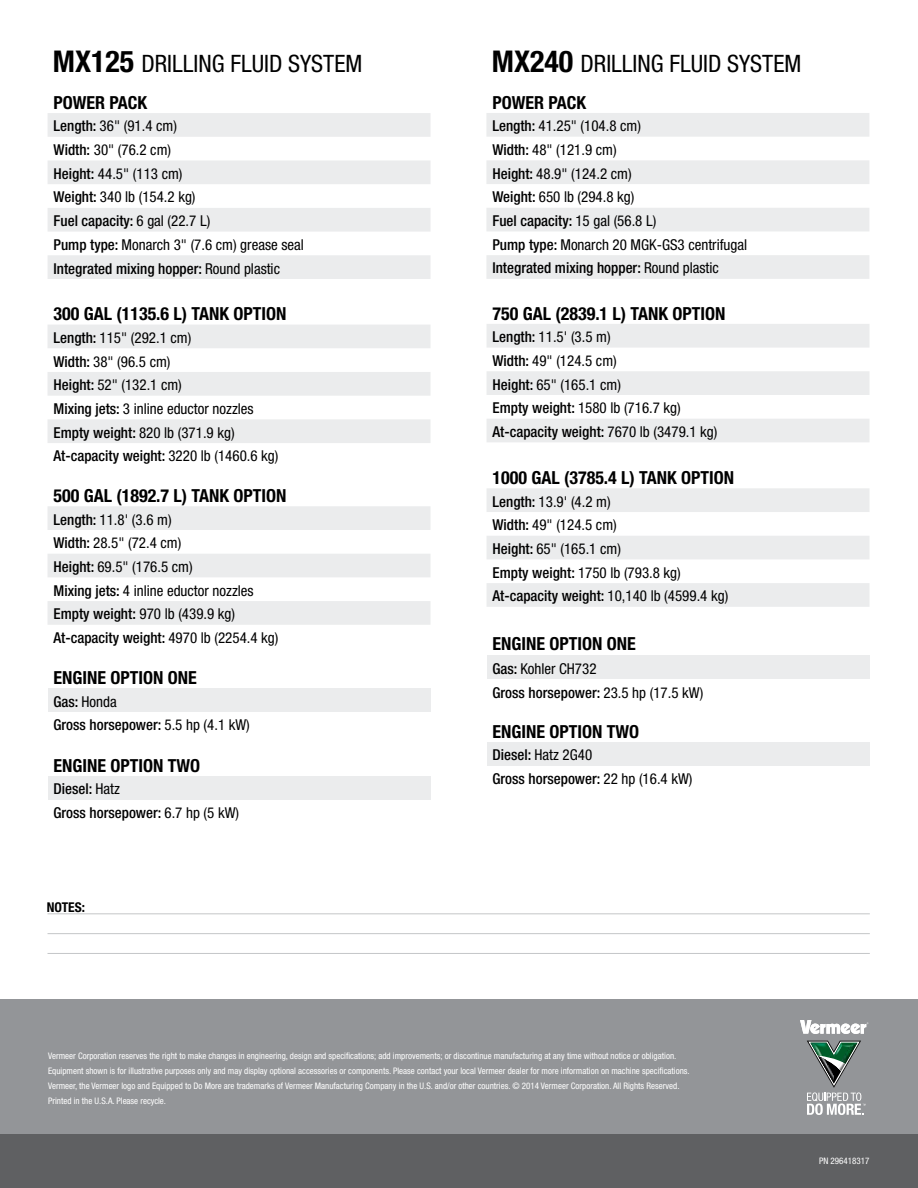
<style>
.page{position:relative;width:918px;height:1188px;background:#fff}
.page>*{position:absolute;margin:0;border:0;box-sizing:border-box;transform-origin:0 0}
.t1{font:condensed 24px "Helvetica Neue";color:#000}
.t2{font:700 condensed 18px "Helvetica Neue";color:#000}
.t3{font:condensed 15px/23.7px "Helvetica Neue";color:#000}
.t4{font:500 condensed 15px/23.7px "Helvetica Neue";color:#000}
.t5{font:700 condensed 13.5px "Helvetica Neue";color:#000}
.t6{font:condensed 9px/15px "Helvetica Neue";color:#fff}
.s1{font-weight:700;font-size:30px}
.s2{font-weight:500}
.s3{font-weight:400}
</style>
<div class="page">
<div style="left:0;top:999px;width:918px;height:151px;background:#939598"></div>
<svg style="left:807px;top:1041px;width:59px;height:74px"></svg>
<img style="left:811px;top:1043px;width:22px;height:14px">
<svg style="left:800px;top:1020px;width:68px;height:14px"></svg>
<div style="left:0;top:1134px;width:918px;height:54px;background:#5f6062"></div>
<svg style="left:48px;top:113px;width:383px;height:166px;fill:#ebeced"></svg>
<svg style="left:48px;top:506px;width:382px;height:119px;fill:#ebeced"></svg>
<div style="left:48px;top:688px;width:382px;height:24px;background:#ebeced"></div>
<svg style="left:48px;top:325px;width:382px;height:118px;fill:#ebeced"></svg>
<div style="left:48px;top:776px;width:382px;height:23px;background:#ebeced"></div>
<svg style="left:486px;top:113px;width:383px;height:166px;fill:#ebeced"></svg>
<svg style="left:487px;top:488px;width:383px;height:119px;fill:#ebeced"></svg>
<svg style="left:487px;top:324px;width:383px;height:118px;fill:#ebeced"></svg>
<div style="left:487px;top:656px;width:383px;height:23px;background:#ebeced"></div>
<div style="left:487px;top:742px;width:383px;height:23px;background:#ebeced"></div>
<hr style="left:48px;top:913px;width:822px;height:1px;background:#c4c6c8">
<hr style="left:48px;top:933px;width:822px;height:1px;background:#c4c6c8">
<hr style="left:48px;top:953px;width:822px;height:1px;background:#c4c6c8">
<h1 class="t1" style="left:53px;top:50px;width:311px"><span class="s1">MX125</span> DRILLING FLUID SYSTEM</h1>
<h1 class="t1" style="left:492px;top:50px;width:311px"><span class="s1">MX240</span> DRILLING FLUID SYSTEM</h1>
<p class="t2" style="left:54px;top:92px;width:95px">POWER PACK</p>
<p class="t3" style="left:54px;top:114px;width:252px"><span class="s2">Length:</span> 36" (91.4 cm)<br><span class="s2">Width:</span> 30" (76.2 cm)<br><span class="s2">Height:</span> 44.5" (113 cm)<br><span class="s2">Weight:</span> 340 lb (154.2 kg)<br><span class="s2">Fuel capacity:</span> 6 gal (22.7 L)<br><span class="s2">Pump type:</span> Monarch 3" (7.6 cm) grease seal<br><span class="s2">Integrated mixing hopper:</span> Round plastic</p>
<p class="t2" style="left:54px;top:303px;width:235px">300 GAL (1135.6 L) TANK OPTION</p>
<p class="t3" style="left:54px;top:326px;width:226px"><span class="s2">Length:</span> 115" (292.1 cm)<br><span class="s2">Width:</span> 38" (96.5 cm)<br><span class="s2">Height:</span> 52" (132.1 cm)<br><span class="s2">Mixing jets:</span> 3 inline eductor nozzles<br><span class="s2">Empty weight:</span> 820 lb (371.9 kg)<br><span class="s2">At-capacity weight:</span> 3220 lb (1460.6 kg)</p>
<p class="t2" style="left:54px;top:485px;width:235px">500 GAL (1892.7 L) TANK OPTION</p>
<p class="t3" style="left:54px;top:507px;width:226px"><span class="s2">Length:</span> 11.8' (3.6 m)<br><span class="s2">Width:</span> 28.5" (72.4 cm)<br><span class="s2">Height:</span> 69.5" (176.5 cm)<br><span class="s2">Mixing jets:</span> 4 inline eductor nozzles<br><span class="s2">Empty weight:</span> 970 lb (439.9 kg)<br><span class="s2">At-capacity weight:</span> 4970 lb (2254.4 kg)</p>
<p class="t2" style="left:54px;top:667px;width:145px">ENGINE OPTION ONE</p>
<p class="t4" style="left:54px;top:689px;width:198px">Gas: <span class="s3">Honda<br></span>Gross horsepower: <span class="s3">5.5 hp (4.1 kW)</span></p>
<p class="t2" style="left:54px;top:754px;width:148px">ENGINE OPTION TWO</p>
<p class="t4" style="left:54px;top:777px;width:187px">Diesel: <span class="s3">Hatz<br></span>Gross horsepower: <span class="s3">6.7 hp (5 kW)</span></p>
<p class="t5" style="left:47px;top:899px;width:40px">NOTES:</p>
<p class="t2" style="left:492px;top:92px;width:95px">POWER PACK</p>
<p class="t3" style="left:492px;top:114px;width:256px"><span class="s2">Length:</span> 41.25" (104.8 cm)<br><span class="s2">Width:</span> 48" (121.9 cm)<br><span class="s2">Height:</span> 48.9" (124.2 cm)<br><span class="s2">Weight:</span> 650 lb (294.8 kg)<br><span class="s2">Fuel capacity:</span> 15 gal (56.8 L)<br><span class="s2">Pump type:</span> Monarch 20 MGK-GS3 centrifugal<br><span class="s2">Integrated mixing hopper:</span> Round plastic</p>
<p class="t2" style="left:493px;top:302px;width:235px">750 GAL (2839.1 L) TANK OPTION</p>
<p class="t3" style="left:493px;top:325px;width:226px"><span class="s2">Length:</span> 11.5' (3.5 m)<br><span class="s2">Width:</span> 49" (124.5 cm)<br><span class="s2">Height:</span> 65" (165.1 cm)<br><span class="s2">Empty weight:</span> 1580 lb (716.7 kg)<br><span class="s2">At-capacity weight:</span> 7670 lb (3479.1 kg)</p>
<p class="t2" style="left:493px;top:467px;width:243px">1000 GAL (3785.4 L) TANK OPTION</p>
<p class="t3" style="left:493px;top:489px;width:237px"><span class="s2">Length:</span> 13.9' (4.2 m)<br><span class="s2">Width:</span> 49" (124.5 cm)<br><span class="s2">Height:</span> 65" (165.1 cm)<br><span class="s2">Empty weight:</span> 1750 lb (793.8 kg)<br><span class="s2">At-capacity weight:</span> 10,140 lb (4599.4 kg)</p>
<p class="t2" style="left:493px;top:633px;width:145px">ENGINE OPTION ONE</p>
<p class="t3" style="left:493px;top:657px;width:212px"><span class="s2">Gas:</span> Kohler CH732<br><span class="s2">Gross horsepower:</span> 23.5 hp (17.5 kW)</p>
<p class="t2" style="left:493px;top:720px;width:148px">ENGINE OPTION TWO</p>
<p class="t4" style="left:493px;top:743px;width:201px">Diesel: <span class="s3">Hatz 2G40<br></span>Gross horsepower: <span class="s3">22 hp (16.4 kW)</span></p>
<p class="t6" style="left:48px;top:1049px;width:643px">Vermeer Corporation reserves the right to make changes in engineering, design and specifications; add improvements; or discontinue manufacturing at any time without notice or obligation.<br>Equipment shown is for illustrative purposes only and may display optional accessories or components. Please contact your local Vermeer dealer for more information on machine specifications.<br>Vermeer, the Vermeer logo and Equipped to Do More are trademarks of Vermeer Manufacturing Company in the U.S. and/or other countries. © 2014 Vermeer Corporation. All Rights Reserved.<br>Printed in the U.S.A. Please recycle.</p>
<p class="t6" style="left:819px;top:1154px;width:52px">PN 296418317</p>
</div>
